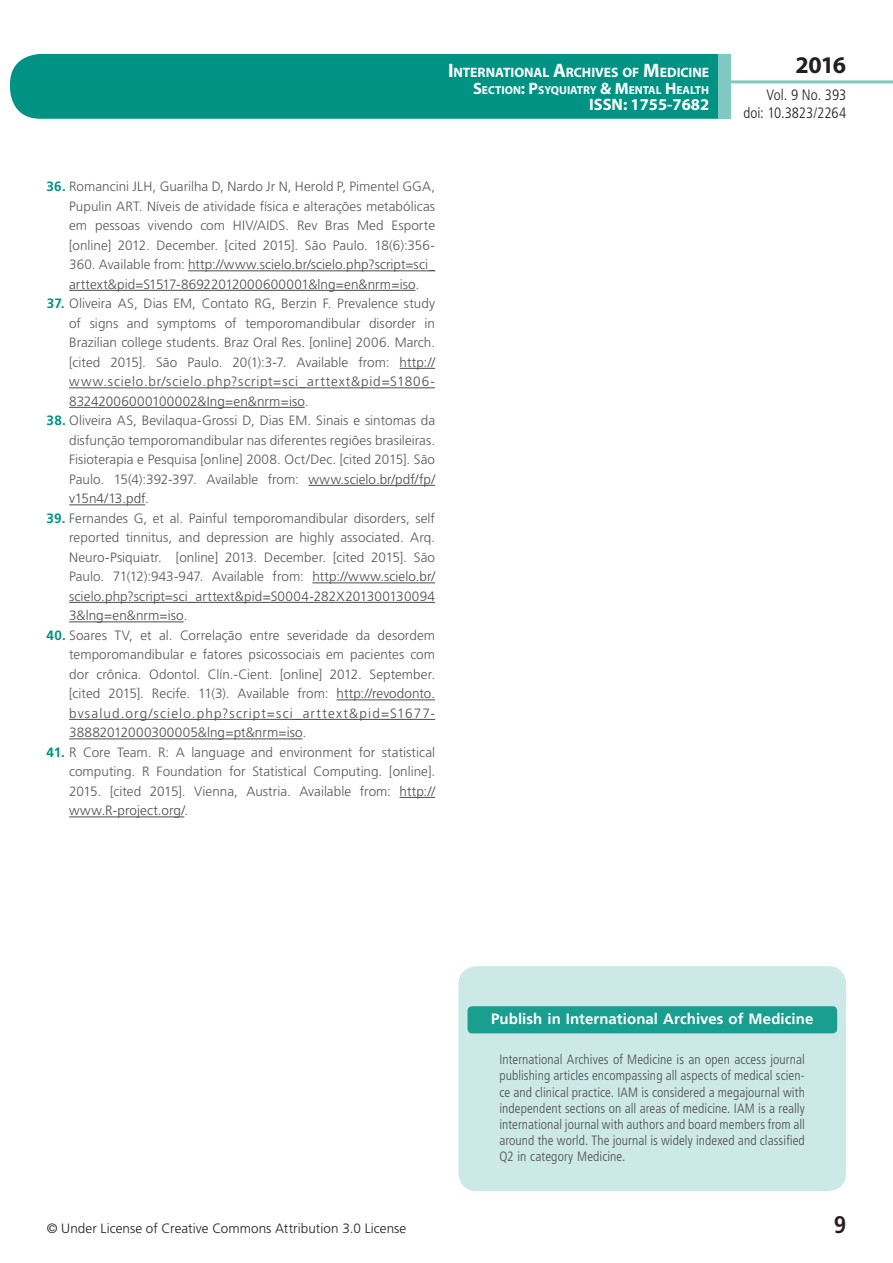
<style>
.page{position:relative;width:893px;height:1263px;background:#fff}
.page>*{position:absolute;margin:0;border:0;box-sizing:border-box;transform-origin:0 0}
.t1{font:700 24px "Myriad Pro";color:#231f20}
.t2{font:700 condensed 24px "Frutiger LT Std";color:#231f20}
.t3{font:700 16.5px "Myriad Pro";color:#fff}
.t4{font:700 15px "Frutiger LT Std";letter-spacing:.005em;color:#fff}
.t5{font:300 condensed 15px/18px "Frutiger LT Std";color:#231f20;text-align:right}
.t6{font:700 13.65px "Myriad Pro";letter-spacing:-.005em;color:#fff}
.t7{font:300 13.5px/19.5px "Frutiger LT Std";letter-spacing:.005em;color:#57585a;text-align:justify}
.t8{font:300 condensed 13.5px/16.2px "Frutiger LT Std";letter-spacing:.01em;color:#4b4c4d;text-align:justify}
.t9{font:300 13.5px "Frutiger LT Std";letter-spacing:.005em;color:#231f20}
.t10{font:700 11.55px "Myriad Pro";color:#fff}
.s1{font-size:19.5px}
.s2{font-size:16.5px}
.s3{font-weight:700;color:#009384}
.s4{color:#4b4c4d}
</style>
<div class="page">
<div style="left:10px;top:54px;width:775px;height:65px;background:#009384;border-radius:30px"></div>
<div style="left:732px;top:0;width:161px;height:157px;background:#fff"></div>
<hr style="left:730px;top:80px;width:163px;height:3px;background:#80c9c2">
<div style="left:718px;top:54px;width:13px;height:65px;background:#80c9c2"></div>
<hr style="left:188px;top:270px;width:247px;height:1px;background:#4b4c4d">
<hr style="left:69px;top:290px;width:346px;height:1px;background:#4b4c4d">
<hr style="left:400px;top:368px;width:35px;height:1px;background:#4b4c4d">
<hr style="left:69px;top:387px;width:366px;height:1px;background:#4b4c4d">
<hr style="left:69px;top:407px;width:236px;height:1px;background:#4b4c4d">
<hr style="left:308px;top:485px;width:127px;height:1px;background:#4b4c4d">
<hr style="left:69px;top:504px;width:76px;height:1px;background:#4b4c4d">
<hr style="left:312px;top:582px;width:123px;height:1px;background:#4b4c4d">
<hr style="left:69px;top:602px;width:366px;height:1px;background:#4b4c4d">
<hr style="left:69px;top:621px;width:115px;height:1px;background:#4b4c4d">
<hr style="left:337px;top:699px;width:98px;height:1px;background:#4b4c4d">
<hr style="left:69px;top:719px;width:366px;height:1px;background:#4b4c4d">
<hr style="left:69px;top:738px;width:234px;height:1px;background:#4b4c4d">
<hr style="left:400px;top:797px;width:35px;height:1px;background:#4b4c4d">
<hr style="left:69px;top:816px;width:115px;height:1px;background:#4b4c4d">
<div style="left:458px;top:966px;width:388px;height:225px;background:#cce9e7;border-radius:18px"></div>
<div style="left:467px;top:1006px;width:370px;height:27px;background:#1a9e90;border-radius:4px"></div>
<p class="t6" style="left:448px;top:64px;width:263px"><span class="s1">I</span>NTERNATIONAL <span class="s1">A</span>RCHIVES OF <span class="s1">M</span>EDICINE</p>
<p class="t10" style="left:473px;top:82px;width:238px"><span class="s2">S</span>ECTION<span class="s2">: P</span>SYQUIATRY <span class="s2">&amp; M</span>ENTAL <span class="s2">H</span> EALTH</p>
<p class="t3" style="left:589px;top:94px;width:122px">ISSN: 1755-7682</p>
<p class="t7" style="left:69px;top:177px;width:367px;text-indent:-23px"><span class="s3">36.</span> Romancini JLH, Guarilha D, Nardo Jr N, Herold P, Pimentel GGA, Pupulin ART. Níveis de atividade física e alterações metabólicas em pessoas vivendo com HIV/AIDS. Rev Bras Med Esporte [online] 2012. December. [cited 2015]. São Paulo. 18(6):356- 360. Available from: <span class="s4">http://www.scielo.br/scielo.php?script=sci_ arttext&amp;pid=S1517-86922012000600001&amp;lng=en&amp;nrm=iso</span>.</p>
<p class="t7" style="left:69px;top:294px;width:367px;text-indent:-22px"><span class="s3">37.</span> Oliveira AS, Dias EM, Contato RG, Berzin F. Prevalence study of signs and symptoms of temporomandibular disorder in Brazilian college students. Braz Oral Res. [online] 2006. March. [cited 2015]. São Paulo. 20(1):3-7. Available from: <span class="s4">http:// www.scielo.br/scielo.php?script=sci_arttext&amp;pid=S1806- 83242006000100002&amp;Ing=en&amp;nrm=iso</span>.</p>
<p class="t7" style="left:69px;top:411px;width:367px;text-indent:-23px"><span class="s3">38.</span> Oliveira AS, Bevilaqua-Grossi D, Dias EM. Sinais e sintomas da disfunção temporomandibular nas diferentes regiões brasileiras.<br>Fisioterapia e Pesquisa [online] 2008. Oct/Dec. [cited 2015]. São Paulo. 15(4):392-397. Available from: <span class="s4">www.scielo.br/pdf/fp/ v15n4/13.pdf</span>.</p>
<p class="t7" style="left:69px;top:509px;width:367px;text-indent:-22px"><span class="s3">39.</span> Fernandes G, et al. Painful temporomandibular disorders, self reported tinnitus, and depression are highly associated. Arq.<br>Neuro-Psiquiatr. [online] 2013. December. [cited 2015]. São Paulo. 71(12):943-947. Available from: <span class="s4">http://www.scielo.br/ scielo.php?script=sci_arttext&amp;pid=S0004-282X201300130094<br>3&amp;lng=en&amp;nrm=iso</span>.</p>
<p class="t7" style="left:69px;top:626px;width:367px;text-indent:-23px"><span class="s3">40.</span> Soares TV, et al. Correlação entre severidade da desordem temporomandibular e fatores psicossociais em pacientes com dor crônica. Odontol. Clín.-Cient. [online] 2012. September. [cited 2015]. Recife. 11(3). Available from: <span class="s4">http://revodonto. bvsalud.org/scielo.php?script=sci_arttext&amp;pid=S1677- 38882012000300005&amp;lng=pt&amp;nrm=iso</span>.</p>
<p class="t7" style="left:69px;top:743px;width:367px;text-indent:-23px"><span class="s3">41.</span> R Core Team. R: A language and environment for statistical computing. R Foundation for Statistical Computing. [online].<br>2015. [cited 2015]. Vienna, Austria. Available from: <span class="s4">http:// www.R-project.org/</span>.</p>
<h1 class="t1" style="left:795px;top:49px;width:52px">2016</h1>
<p class="t5" style="left:743px;top:86px;width:104px">Vol. 9 No. 393 doi: 10.3823/2264</p>
<p class="t4" style="left:491px;top:1010px;width:324px">Publish in International Archives of Medicine</p>
<p class="t8" style="left:499px;top:1052px;width:307px">International Archives of Medicine is an open access journal publishing articles encompassing all aspects of medical scien&shy;ce and clinical practice. IAM is considered a megajournal with independent sections on all areas of medicine. IAM is a really international journal with authors and board members from all around the world. The journal is widely indexed and classified Q2 in category Medicine.</p>
<p class="t9" style="left:47px;top:1220px;width:361px">© Under License of Creative Commons Attribution 3.0 License</p>
<h1 class="t2" style="left:834px;top:1210px;width:14px">9</h1>
</div>
